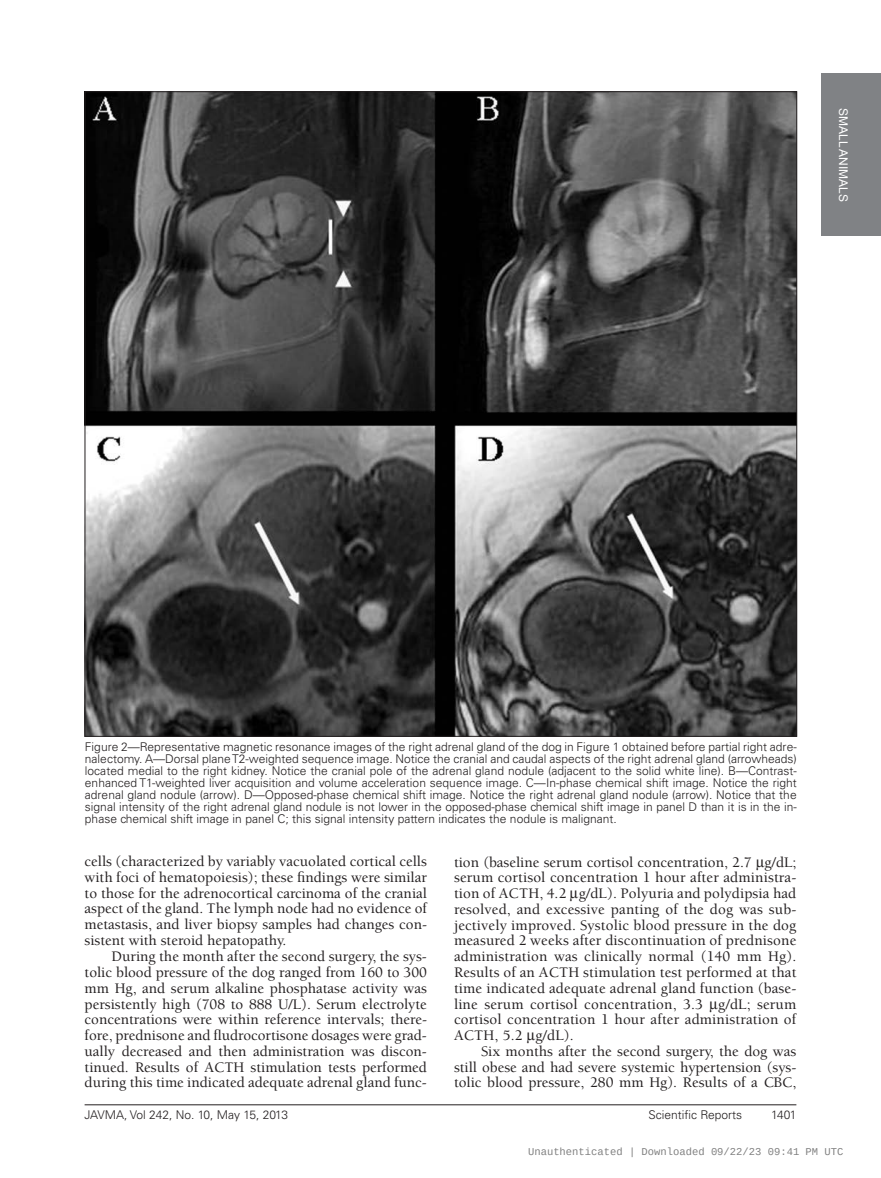
<style>
.page{position:relative;width:881px;height:1178px;background:#fff}
.page>*{position:absolute;margin:0;border:0;box-sizing:border-box;transform-origin:0 0}
.t1{font:500 15px/15.8px "Berkeley";color:#231f20;text-align:justify}
.t2{font:300 12px/12px "Univers";color:#231f20;text-align:justify}
.t3{font:12px "Arial";color:#fff}
.t4{font:10.5px "Liberation Mono";color:rgb(0 0 0/.5)}
</style>
<div class="page">
<hr style="left:85px;top:1104px;width:711px;height:1px;background:#231f20">
<div style="left:821px;top:74px;width:59px;height:162px;background:#808285"></div>
<img style="left:87px;top:93px;width:707px;height:641px">
<p class="t3" style="left:850px;top:108px;width:96px;rotate:90deg">SMALL ANIMALS</p>
<p class="t2" style="left:85px;top:740px;width:713px">Figure 2—Representative magnetic resonance images of the right adrenal gland of the dog in Figure 1 obtained before partial right adre&shy;nalectomy. A—Dorsal plane T2-weighted sequence image. Notice the cranial and caudal aspects of the right adrenal gland (arrowheads) located medial to the right kidney. Notice the cranial pole of the adrenal gland nodule (adjacent to the solid white line). B—Contrast&shy;enhanced T1-weighted liver acquisition and volume acceleration sequence image. C—In-phase chemical shift image. Notice the right adrenal gland nodule (arrow). D—Opposed-phase chemical shift image. Notice the right adrenal gland nodule (arrow). Notice that the signal intensity of the right adrenal gland nodule is not lower in the opposed-phase chemical shift image in panel D than it is in the in&shy;phase chemical shift image in panel C; this signal intensity pattern indicates the nodule is malignant.</p>
<p class="t1" style="left:85px;top:853px;width:344px">cells (characterized by variably vacuolated cortical cells with foci of hematopoiesis); these findings were similar to those for the adrenocortical carcinoma of the cranial aspect of the gland. The lymph node had no evidence of metastasis, and liver biopsy samples had changes con&shy;sistent with steroid hepatopathy.</p>
<p class="t1" style="left:85px;top:948px;width:344px;text-indent:27px">During the month after the second surgery, the sys&shy;tolic blood pressure of the dog ranged from 160 to 300 mm Hg, and serum alkaline phosphatase activity was persistently high (708 to 888 U/L). Serum electrolyte concentrations were within reference intervals; there&shy;fore, prednisone and fludrocortisone dosages were grad&shy;ually decreased and then administration was discon&shy;tinued. Results of ACTH stimulation tests performed during this time indicated adequate adrenal gland func-</p>
<p class="t1" style="left:454px;top:854px;width:344px">tion (baseline serum cortisol concentration, 2.7 g/dL; serum cortisol concentration 1 hour after administra&shy;tion of ACTH, 4.2 g/dL). Polyuria and polydipsia had resolved, and excessive panting of the dog was sub&shy;jectively improved. Systolic blood pressure in the dog measured 2 weeks after discontinuation of prednisone administration was clinically normal (140 mm Hg).<br>Results of an ACTH stimulation test performed at that time indicated adequate adrenal gland function (base&shy;line serum cortisol concentration, 3.3 g/dL; serum cortisol concentration 1 hour after administration of ACTH, 5.2 g/dL).</p>
<p class="t1" style="left:454px;top:1043px;width:344px;text-indent:27px">Six months after the second surgery, the dog was still obese and had severe systemic hypertension (sys&shy;tolic blood pressure, 280 mm Hg). Results of a CBC,</p>
<p class="t2" style="left:85px;top:1108px;width:205px">JAVMA, Vol 242, No. 10, May 15, 2013</p>
<p class="t2" style="left:648px;top:1108px;width:95px">Scientific Reports</p>
<p class="t2" style="left:770px;top:1108px;width:27px">1401</p>
<p class="t4" style="left:528px;top:1146px;width:316px">Unauthenticated | Downloaded 09/22/23 09:41 PM UTC</p>
</div>
